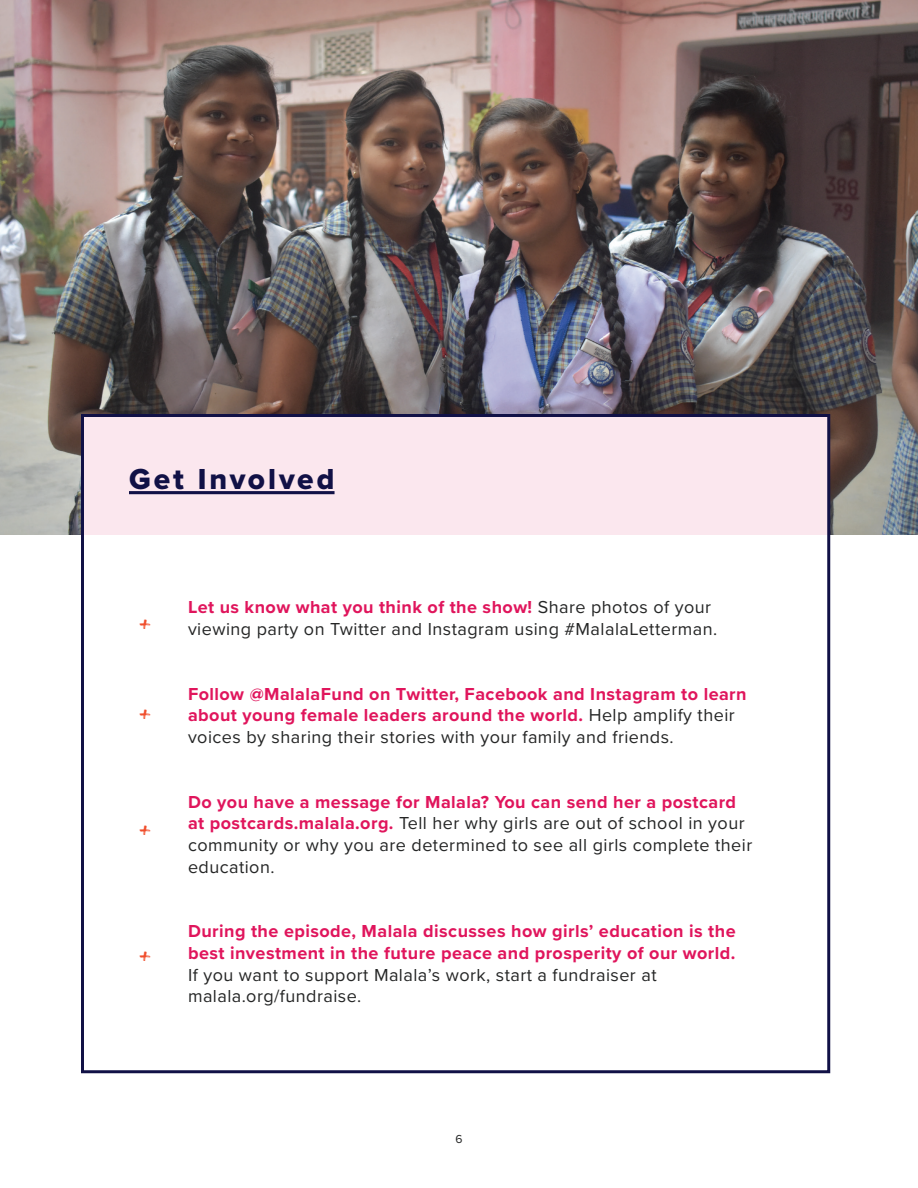
<style>
.page{position:relative;width:918px;height:1188px;background:#fff}
.page>*{position:absolute;margin:0;border:0;box-sizing:border-box;transform-origin:0 0}
.t1{font:30px "Proxima Nova Extrabld";letter-spacing:.1em;color:#111146}
.t2{font:21px "Enjoythe Ride";color:#f04e2c}
.t3{font:18px/21.6px "Proxima Nova";letter-spacing:.025em;color:#252626}
.t4{font:700 18px/21.6px "Proxima Nova";letter-spacing:.025em;color:#e0155c}
.t5{font:12px "Proxima Nova";color:#252626}
.s1{font-weight:700;color:#e0155c}
.s2{font-weight:400;color:#252626}
</style>
<div class="page">
<img style="left:0;top:0;width:918px;height:536px">
<div style="left:83px;top:414px;width:745px;height:124px;background:#fbe7ee"></div>
<div style="left:0;top:536px;width:918px;height:598px;background:#fff"></div>
<hr style="left:129px;top:491px;width:206px;height:3px;background:#111146">
<div style="left:81px;top:414px;width:749px;height:659px;border:3px solid #111146"></div>
<h1 class="t1" style="left:129px;top:456px;width:207px">Get Involved</h1>
<p class="t2" style="left:140px;top:610px;width:12px">+</p>
<p class="t2" style="left:140px;top:701px;width:12px">+</p>
<p class="t2" style="left:140px;top:817px;width:12px">+</p>
<p class="t2" style="left:140px;top:942px;width:12px">+</p>
<p class="t3" style="left:188px;top:596px;width:531px"><span class="s1">Let us know what you think of the show!</span> Share photos of your viewing party on Twitter and Instagram using #MalalaLetterman.</p>
<p class="t4" style="left:188px;top:683px;width:560px">Follow @MalalaFund on Twitter, Facebook and Instagram to learn about young female leaders around the world. <span class="s2">Help amplify their voices by sharing their stories with your family and friends.</span></p>
<p class="t3" style="left:188px;top:790px;width:566px"><span class="s1">Do you have a message for Malala? You can send her a postcard at postcards.malala.org.</span> Tell her why girls are out of school in your community or why you are determined to see all girls complete their education.</p>
<p class="t4" style="left:188px;top:920px;width:549px">During the episode, Malala discusses how girls’ education is the best investment in the future peace and prosperity of our world.</p>
<p class="t3" style="left:188px;top:963px;width:470px">If you want to support Malala’s work, start a fundraiser at malala.org/fundraise.</p>
<p class="t5" style="left:455px;top:1131px;width:9px">6</p>
</div>
